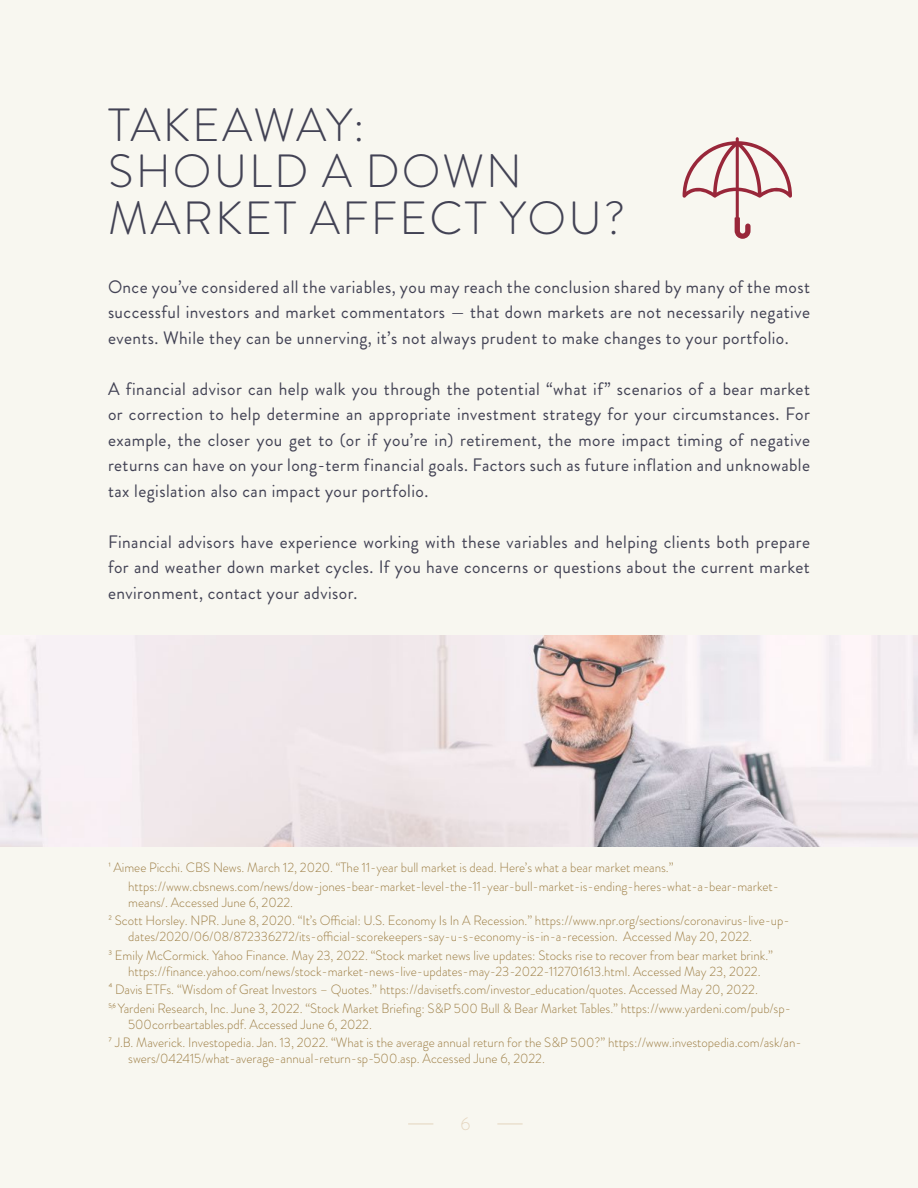
<style>
.page{position:relative;width:918px;height:1188px;background:#f8f7f0}
.page>*{position:absolute;margin:0;border:0;box-sizing:border-box;transform-origin:0 0}
.t1{font:300 46.5px/46.5px "Brandon Grotesque";letter-spacing:.045em;color:#424254}
.t2{font:18px/25.5px "Brandon Grotesque";letter-spacing:.025em;color:#424254;text-align:justify}
.t3{font:300 18px "Brandon Grotesque";color:#e4d4bd}
.t4{font:300 13.5px/18.3px "Brandon Grotesque";color:#9d7e45;scale:.96 1}
</style>
<div class="page">
<svg style="left:408px;top:1124px;width:25px;height:1px"></svg>
<svg style="left:497px;top:1124px;width:26px;height:1px"></svg>
<img style="left:1px;top:635px;width:917px;height:212px">
<svg style="left:683px;top:137px;width:109px;height:102px"></svg>
<h1 class="t1" style="left:108px;top:101px;width:519px">TAKEAWAY:<br>SHOULD A DOWN<br>MARKET AFFECT YOU?</h1>
<p class="t2" style="left:108px;top:274px;width:704px">Once you’ve considered all the variables, you may reach the conclusion shared by many of the most successful investors and market commentators — that down markets are not necessarily negative events. While they can be unnerving, it’s not always prudent to make changes to your portfolio.</p>
<p class="t2" style="left:108px;top:376px;width:704px">A financial advisor can help walk you through the potential “what if” scenarios of a bear market or correction to help determine an appropriate investment strategy for your circumstances. For example, the closer you get to (or if you’re in) retirement, the more impact timing of negative returns can have on your long-term financial goals. Factors such as future inflation and unknowable tax legislation also can impact your portfolio.</p>
<h2 class="t2" style="left:108px;top:529px;width:704px">Financial advisors have experience working with these variables and helping clients both prepare for and weather down market cycles. If you have concerns or questions about the current market environment, contact your advisor.</h2>
<p class="t4" style="left:128px;top:858px;width:679px;text-indent:-20px">1 Aimee Picchi. CBS News. March 12, 2020. “The 11-year bull market is dead. Here’s what a bear market means.” https://www.cbsnews.com/news/dow-jones-bear-market-level-the-11-year-bull-market-is-ending-heres-what-a-bear-market-</p>
<p class="t4" style="left:108px;top:893px;width:712px;text-indent:20px">means/. Accessed June 6, 2022.<br>2 Scott Horsley. NPR. June 8, 2020. “It’s Official: U.S. Economy Is In A Recession.” https://www.npr.org/sections/coronavirus-live-up-</p>
<p class="t4" style="left:108px;top:928px;width:694px;text-align:center">dates/2020/06/08/872336272/its-official-scorekeepers-say-u-s-economy-is-in-a-recession. Accessed May 20, 2022.<br>3 Emily McCormick. Yahoo Finance. May 23, 2022. “Stock market news live updates: Stocks rise to recover from bear market brink.”</p>
<p class="t4" style="left:108px;top:962px;width:713px;text-indent:20px">https://finance.yahoo.com/news/stock-market-news-live-updates-may-23-2022-112701613.html. Accessed May 23, 2022.<br>⁴ Davis ETFs. “Wisdom of Great Investors – Quotes.” https://davisetfs.com/investor_education/quotes. Accessed May 20, 2022.<br>5<sup>,</sup>6 Yardeni Research, Inc. June 3, 2022. “Stock Market Briefing: S&amp;P 500 Bull &amp; Bear Market Tables.” https://www.yardeni.com/pub/sp-</p>
<p class="t4" style="left:108px;top:1015px;width:724px;text-indent:20px">500corrbeartables.pdf. Accessed June 6, 2022.<br>7 J.B. Maverick. Investopedia. Jan. 13, 2022. “What is the average annual return for the S&amp;P 500?” https://www.investopedia.com/ask/an-</p>
<p class="t4" style="left:128px;top:1050px;width:436px">swers/042415/what-average-annual-return-sp-500.asp. Accessed June 6, 2022.</p>
<h2 class="t3" style="left:460px;top:1112px;width:11px">6</h2>
</div>
